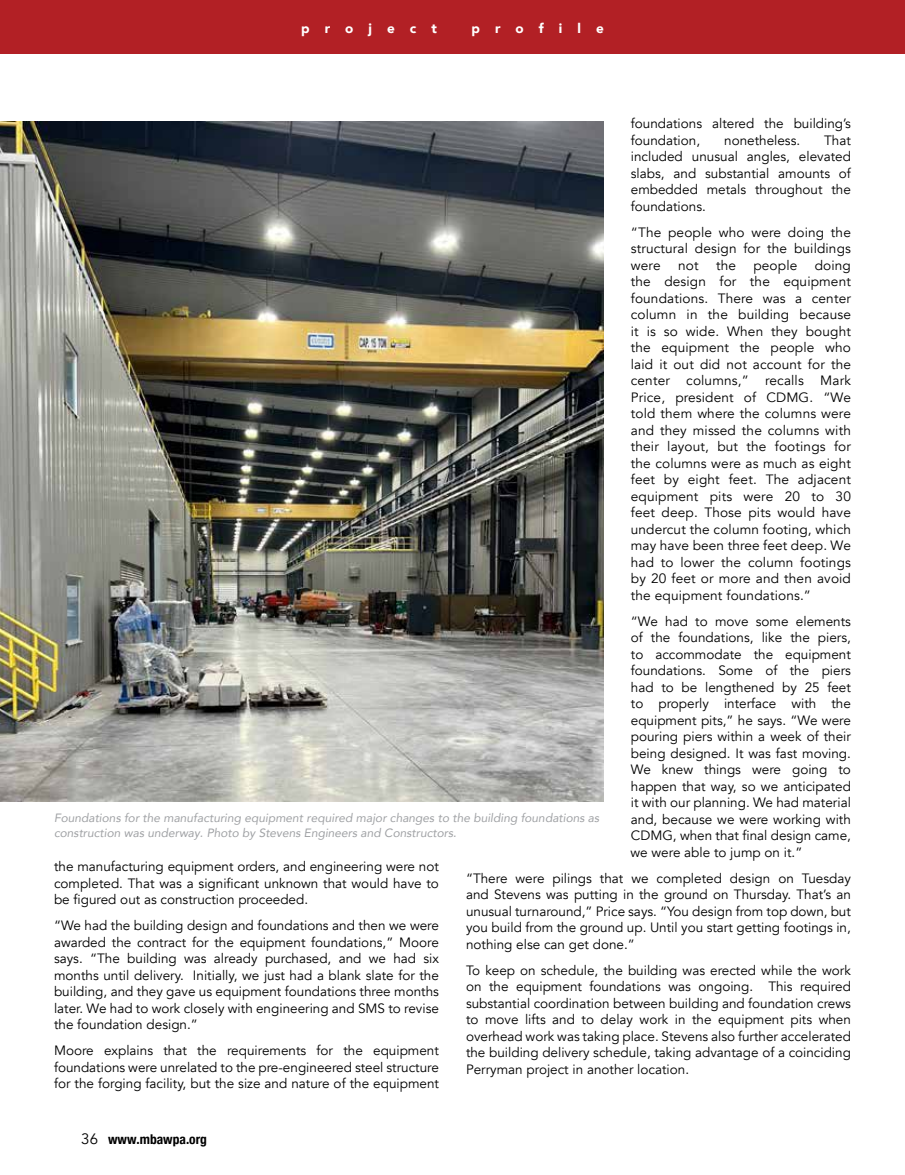
<style>
.page{position:relative;width:905px;height:1175px;background:#fff}
.page>*{position:absolute;margin:0;border:0;box-sizing:border-box;transform-origin:0 0}
.t1{font:13.5px/16.5px "Avenir";color:#000;text-align:justify}
.t2{font:700 condensed 13.5px "Helvetica Neue";color:#000}
.t3{font:900 13.5px "Avenir";letter-spacing:1.12em;color:#fff}
.t4{font:italic 12px/15px "Avenir";color:#9fa1a4}
.s1{font-family:"Avenir";font-weight:400;font-stretch:normal;font-size:15px}
</style>
<div class="page">
<div style="left:0;top:0;width:904px;height:53px;background:#b22025"></div>
<img style="left:0;top:122px;width:604px;height:680px">
<p class="t3" style="left:301px;top:17px;width:137px">project</p>
<p class="t3" style="left:471px;top:17px;width:134px">profile</p>
<p class="t1" style="left:631px;top:116px;width:221px">foundations altered the building’s foundation,</p>
<p class="t1" style="left:631px;top:132px;width:221px;text-indent:193px">That included unusual angles, elevated slabs, and substantial amounts of embedded metals throughout the foundations.</p>
<p class="t1" style="left:631px;top:224px;width:221px">“The people who were doing the structural design for the buildings were</p>
<p class="t1" style="left:724px;top:132px;width:78px">nonetheless.</p>
<p class="t1" style="left:631px;top:257px;width:222px;text-indent:184px">doing the design for the equipment foundations. There was a center column in the building because it is so wide. When they bought the equipment the people who laid it out did not account for the center columns,” recalls Mark Price, president of CDMG. “We told them where the columns were and they missed the columns with their layout, but the footings for the columns were as much as eight feet by eight feet. The adjacent equipment pits were 20 to 30 feet deep. Those pits would have undercut the column footing, which may have been three feet deep. We had to lower the column footings by 20 feet or more and then avoid the equipment foundations.”</p>
<p class="t1" style="left:630px;top:613px;width:222px">“We had to move some elements of the foundations, like the piers, to accommodate the equipment foundations. Some of the piers had to be lengthened by 25 feet to properly interface with the equipment pits,” he says. “We were pouring piers within a week of their being designed. It was fast moving.<br>We knew things were going to happen that way, so we anticipated it with our planning. We had material and, because we were working with CDMG, when that final design came, we were able to jump on it.”</p>
<p class="t1" style="left:466px;top:870px;width:386px">“There were pilings that we completed design on Tuesday and Stevens was putting in the ground on Thursday. That’s an unusual turnaround,” Price says. “You design from top down, but you build from the ground up. Until you start getting footings in, nothing else can get done.”</p>
<p class="t1" style="left:466px;top:962px;width:386px">To keep on schedule, the building was erected while the work on the equipment foundations was ongoing. This required substantial coordination between building and foundation crews to move lifts and to delay work in the equipment pits when overhead work was taking place. Stevens also further accelerated the building delivery schedule, taking advantage of a coinciding Perryman project in another location.</p>
<p class="t1" style="left:678px;top:257px;width:22px">not</p>
<p class="t1" style="left:716px;top:257px;width:21px">the</p>
<p class="t1" style="left:753px;top:257px;width:45px">people</p>
<p class="t4" style="left:54px;top:810px;width:546px">Foundations for the manufacturing equipment required major changes to the building foundations as construction was underway. Photo by Stevens Engineers and Constructors.</p>
<p class="t1" style="left:54px;top:858px;width:386px">the manufacturing equipment orders, and engineering were not completed. That was a significant unknown that would have to be figured out as construction proceeded.</p>
<p class="t1" style="left:54px;top:917px;width:386px">“We had the building design and foundations and then we were awarded the contract for the equipment foundations,” Moore says. “The building was already purchased, and we had six months until delivery. Initially, we just had a blank slate for the building, and they gave us equipment foundations three months later. We had to work closely with engineering and SMS to revise the foundation design.”</p>
<p class="t1" style="left:54px;top:1042px;width:386px">Moore explains that the requirements for the equipment foundations were unrelated to the pre-engineered steel structure for the forging facility, but the size and nature of the equipment</p>
<p class="t2" style="left:81px;top:1128px;width:127px"><span class="s1">36</span> www.mbawpa.org</p>
</div>
